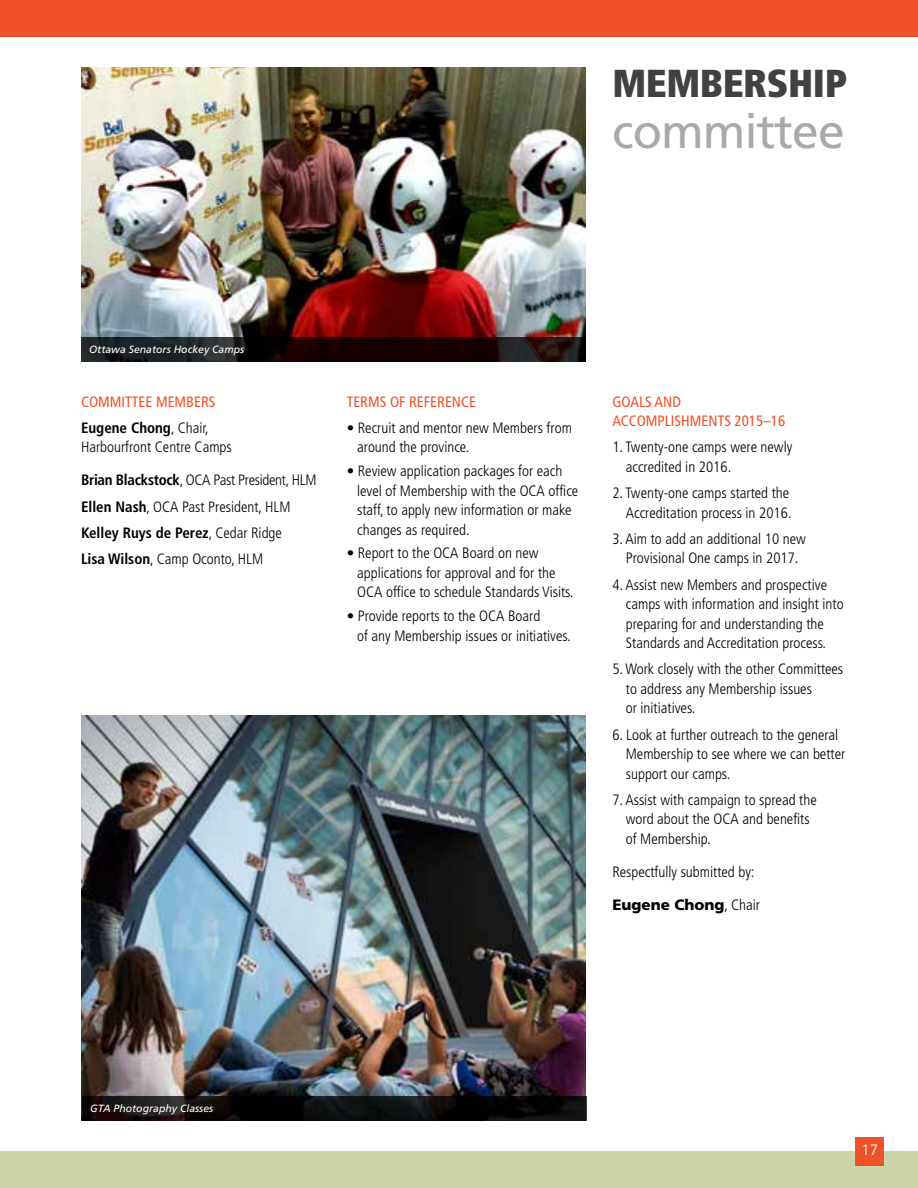
<style>
.page{position:relative;width:918px;height:1188px;background:#fff}
.page>*{position:absolute;margin:0;border:0;box-sizing:border-box;transform-origin:0 0}
.t1{font:48px "Frutiger LT Std";letter-spacing:-.02em;color:#a7a9ac}
.t2{font:900 condensed 39px "Frutiger LT Std";letter-spacing:-.01em;color:#414042}
.t3{font:300 condensed 15px/19.5px "Frutiger";color:#000}
.t4{font:condensed 15px/19.5px "Frutiger";color:#f05128}
.t5{font:700 condensed 15px/26.2px "Frutiger";color:#000}
.t6{font:300 15px "Frutiger";color:#fff}
.t7{font:italic 10.5px "Frutiger";color:#fff}
.s1{font-weight:400;color:#f05128}
.s2{font-weight:300}
.s3{font-weight:700}
.s4{font-weight:900;font-stretch:normal}
</style>
<div class="page">
<div style="left:0;top:0;width:918px;height:37px;background:#f05128"></div>
<div style="left:0;top:1151px;width:918px;height:37px;background:#ccd5a7"></div>
<div style="left:856px;top:1137px;width:28px;height:29px;background:#f05128"></div>
<img style="left:81px;top:68px;width:504px;height:270px">
<svg style="left:81px;top:338px;width:504px;height:24px;background:#1a1111"></svg>
<img style="left:81px;top:716px;width:505px;height:404px">
<svg style="left:82px;top:1096px;width:505px;height:24px;background:#0e0c0d"></svg>
<h2 class="t2" style="left:612px;top:59px;width:236px">MEMBERSHIP</h2>
<h1 class="t1" style="left:612px;top:103px;width:234px">committee</h1>
<p class="t7" style="left:89px;top:343px;width:157px">Ottawa Senators Hockey Camps</p>
<p class="t4" style="left:81px;top:392px;width:48px">COMMITTEE</p>
<p class="t5" style="left:81px;top:388px;width:129px;text-indent:75px"><span class="s1">MEMBERS<br></span>Eugene Chong<span class="s2">, Chair,</span></p>
<p class="t3" style="left:81px;top:438px;width:152px">Harbourfront Centre Camps</p>
<p class="t3" style="left:81px;top:467px;width:237px;line-height:26.2px"><span class="s3">Brian Blackstock</span>, OCA Past President, H LM <span class="s3">Ellen Nash</span>, OCA Past President, H LM <span class="s3">Kelley Ruys de Perez</span>, Cedar Ridge<br><span class="s3">Lisa Wilson</span>, Camp Oconto, H LM</p>
<p class="t4" style="left:347px;top:392px;width:71px">TERMS OF REFEREN</p>
<p class="t4" style="left:461px;top:392px;width:15px">CE</p>
<p class="t3" style="left:357px;top:418px;width:216px;text-indent:-10px">• Recruit and mentor new Members from around the province.</p>
<p class="t3" style="left:357px;top:461px;width:223px;text-indent:-10px">• Review application packages for each level of Membership with the OCA office staff, to apply new information or make changes as required.</p>
<p class="t3" style="left:357px;top:544px;width:218px;text-indent:-10px">• Report to the OCA Board on new applications for approval and for the<br>OCA office to schedule Standards Visits.</p>
<p class="t3" style="left:357px;top:607px;width:215px;text-indent:-10px">• Provide reports to the OCA Board<br>of any Membership issues or initiatives.</p>
<p class="t4" style="left:612px;top:392px;width:98px">GOALS AND<br>ACCOMPLISHMENTS</p>
<p class="t4" style="left:735px;top:411px;width:52px">2015–16</p>
<p class="t3" style="left:626px;top:438px;width:168px;text-indent:-14px">1. Twenty-one camps were newly accredited in 2016.</p>
<p class="t3" style="left:612px;top:483px;width:181px;text-align:right">2. Twenty-one camps started the<br>Accreditation process in 2016.</p>
<p class="t3" style="left:612px;top:529px;width:195px;text-align:center">3. Aim to add an additional 10 new<br>Provisional One camps in 2017.</p>
<p class="t3" style="left:626px;top:575px;width:219px;text-indent:-14px">4. Assist new Members and prospective camps with information and insight into preparing for and understanding the Standards and Accreditation process.</p>
<p class="t3" style="left:626px;top:660px;width:219px;text-indent:-14px">5. Work closely with the other Committees to address any Membership issues<br>or initiatives.</p>
<p class="t3" style="left:626px;top:725px;width:221px;text-indent:-14px">6. Look at further outreach to the general<br>Membership to see where we can better support our camps.</p>
<p class="t3" style="left:626px;top:790px;width:192px;text-indent:-14px">7. Assist with campaign to spread the word about the OCA and benefits of Membership.</p>
<p class="t3" style="left:612px;top:855px;width:149px;line-height:33px">Respectfully submitted by:<br><span class="s4">Eugene Chong</span>, Chair</p>
<p class="t7" style="left:90px;top:1102px;width:125px">GTA Photography Classes</p>
<p class="t6" style="left:862px;top:1142px;width:18px">17</p>
</div>
